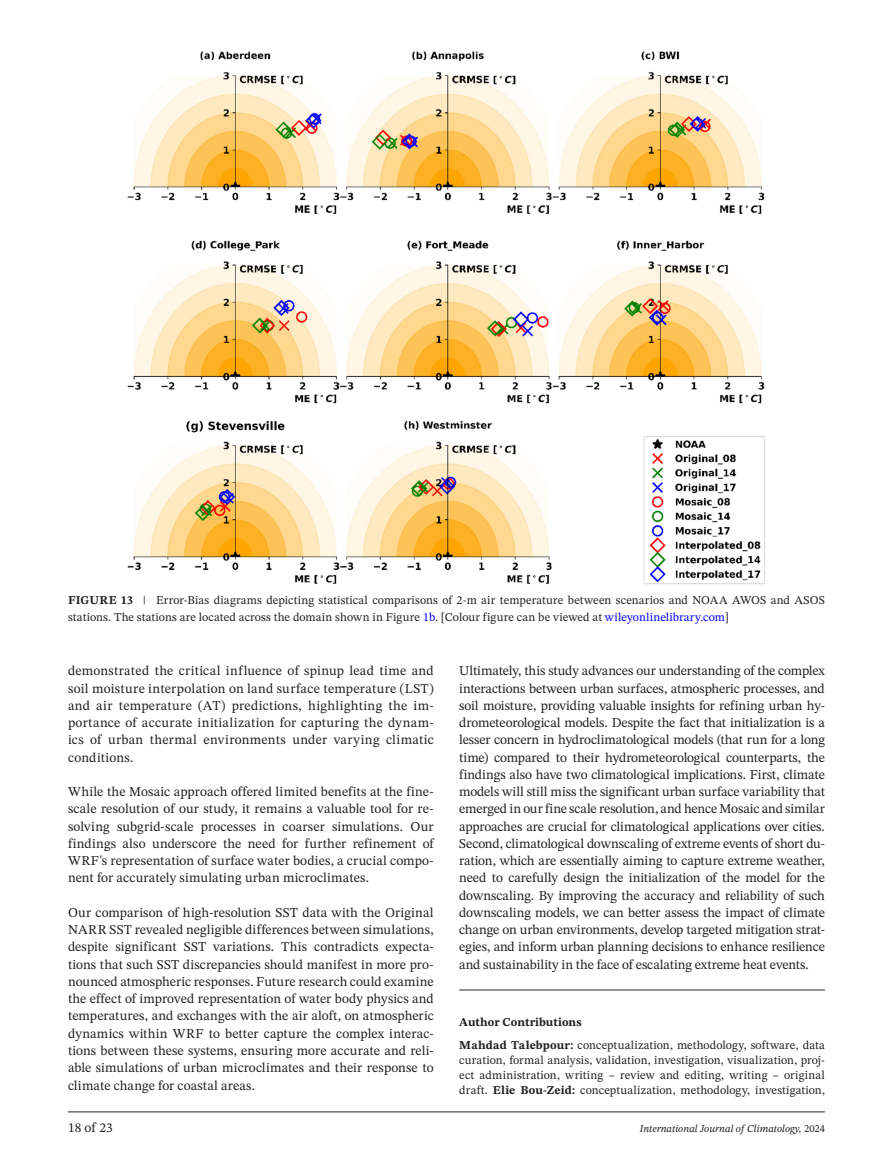
<style>
.page{position:relative;width:893px;height:1174px;background:#fff}
.page>*{position:absolute;margin:0;border:0;box-sizing:border-box;transform-origin:0 0}
.t1{font:13.5px/17.2px "STIX Two Text";letter-spacing:.005em;color:#231f20;text-align:justify}
.t2{font:12px/15px "STIX Two Text";letter-spacing:.015em;color:#231f20}
.t3{font:italic 10.5px "STIX Two Text";color:#231f20}
.s1{font-weight:700}
.s2{color:#00f}
.s3{font-style:normal}
</style>
<div class="page">
<hr style="left:68px;top:1111px;width:757px;height:1px;background:#231f20">
<hr style="left:459px;top:989px;width:366px;height:1px;background:#231f20">
<img style="left:127px;top:51px;width:638px;height:533px">
<p class="t2" style="left:68px;top:591px;width:758px;line-height:17.2px"><span class="s1">FIGURE 13</span> | Error-Bias diagrams depicting statistical comparisons of 2-m air temperature between scenarios and NOAA AWOS and ASOS stations. The stations are located across the domain shown in Figure <span class="s2">1b</span>. [Colour figure can be viewed at <span class="s2">wileyonlinelibrary.com</span>]</p>
<p class="t1" style="left:68px;top:662px;width:367px">demonstrated the critical influence of spinup lead time and soil moisture interpolation on land surface temperature (LST) and air temperature (AT) predictions, highlighting the im&shy;portance of accurate initialization for capturing the dynam&shy;ics of urban thermal environments under varying climatic conditions.</p>
<p class="t1" style="left:68px;top:783px;width:367px">While the Mosaic approach offered limited benefits at the fine&shy;scale resolution of our study, it remains a valuable tool for re&shy;solving subgrid-scale processes in coarser simulations. Our findings also underscore the need for further refinement of WRF's representation of surface water bodies, a crucial compo&shy;nent for accurately simulating urban microclimates.</p>
<p class="t1" style="left:68px;top:903px;width:367px">Our comparison of high-resolution SST data with the Original NARR SST revealed negligible differences between simulations, despite significant SST variations. This contradicts expecta&shy;tions that such SST discrepancies should manifest in more pro&shy;nounced atmospheric responses. Future research could examine the effect of improved representation of water body physics and temperatures, and exchanges with the air aloft, on atmospheric dynamics within WRF to better capture the complex interac&shy;tions between these systems, ensuring more accurate and reli&shy;able simulations of urban microclimates and their response to climate change for coastal areas.</p>
<p class="t1" style="left:459px;top:662px;width:367px">Ultimately, this study advances our understanding of the complex interactions between urban surfaces, atmospheric processes, and soil moisture, providing valuable insights for refining urban hy&shy;drometeorological models. Despite the fact that initialization is a lesser concern in hydroclimatological models (that run for a long time) compared to their hydrometeorological counterparts, the findings also have two climatological implications. First, climate models will still miss the significant urban surface variability that emerged in our fine scale resolution, and hence Mosaic and similar approaches are crucial for climatological applications over cities.<br>Second, climatological downscaling of extreme events of short du&shy;ration, which are essentially aiming to capture extreme weather, need to carefully design the initialization of the model for the downscaling. By improving the accuracy and reliability of such downscaling models, we can better assess the impact of climate change on urban environments, develop targeted mitigation strat&shy;egies, and inform urban planning decisions to enhance resilience and sustainability in the face of escalating extreme heat events.</p>
<p class="t2" style="left:459px;top:1011px;width:367px;line-height:22.5px"><span class="s1">Author Contributions<br>Mahdad Talebpour:</span> conceptualization, methodology, software, data</p>
<p class="t2" style="left:459px;top:1052px;width:367px;text-align:justify">curation, formal analysis, validation, investigation, visualization, proj&shy;ect administration, writing – review and editing, writing – original draft. <span class="s1">Elie Bou-Zeid:</span> conceptualization, methodology, investigation,</p>
<p class="t1" style="left:68px;top:1119px;width:46px">18 of 23</p>
<p class="t3" style="left:640px;top:1121px;width:187px">International Journal of Climatology, <span class="s3">2024</span></p>
</div>
